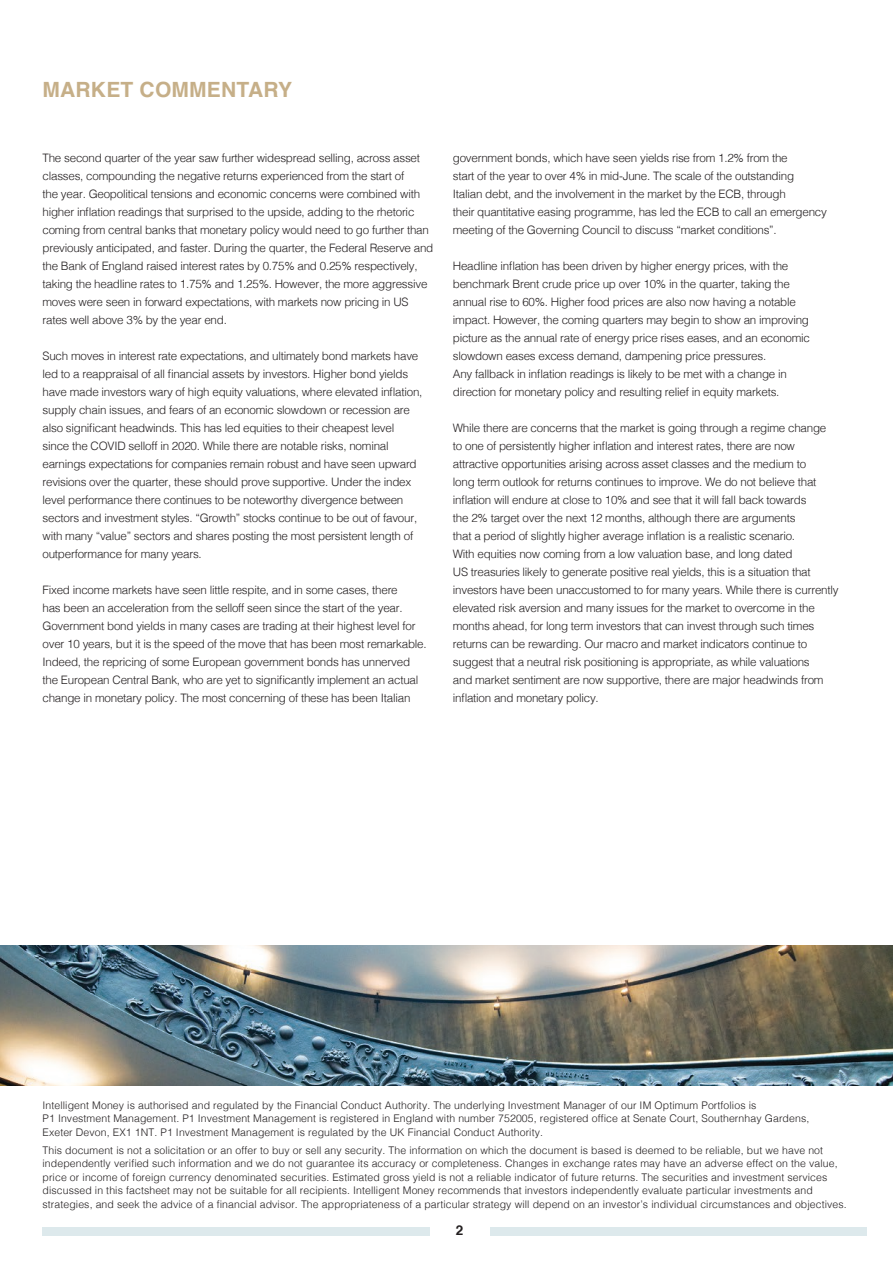
<style>
.page{position:relative;width:893px;height:1263px;background:#fff}
.page>*{position:absolute;margin:0;border:0;box-sizing:border-box;transform-origin:0 0}
.t1{font:700 21px "Helvetica";letter-spacing:.01em;color:#c6af88}
.t2{font:700 13.5px "Helvetica";color:#231f20}
.t3{font:300 11.7px/18px "Helvetica";letter-spacing:-.02em;color:#231f20}
.t4{font:300 10.5px/13.5px "Helvetica";letter-spacing:.01em;color:#231f20}
</style>
<div class="page">
<div style="left:43px;top:1227px;width:824px;height:8px;background:#dde9ec"></div>
<div style="left:430px;top:1225px;width:59px;height:12px;background:#fff"></div>
<img style="left:0;top:945px;width:893px;height:141px">
<h1 class="t1" style="left:43px;top:72px;width:251px">MARKET COMMENTARY</h1>
<p class="t3" style="left:43px;top:148px;width:392px">The second quarter of the year saw further widespread selling, across asset classes, compounding the negative returns experienced from the start of<br>the year. Geopolitical tensions and economic concerns were combined with higher inflation readings that surprised to the upside, adding to the rhetoric coming from central banks that monetary policy would need to go further than previously anticipated, and faster. During the quarter, the Federal Reserve and the Bank of England raised interest rates by 0.75% and 0.25% respectively, taking the headline rates to 1.75% and 1.25%. However, the more aggressive moves were seen in forward expectations, with markets now pricing in US rates well above 3% by the year end.</p>
<p class="t3" style="left:43px;top:346px;width:381px">Such moves in interest rate expectations, and ultimately bond markets have led to a reappraisal of all financial assets by investors. Higher bond yields have made investors wary of high equity valuations, where elevated inflation, supply chain issues, and fears of an economic slowdown or recession are also significant headwinds. This has led equities to their cheapest level since the COVID selloff in 2020. While there are notable risks, nominal earnings expectations for companies remain robust and have seen upward revisions over the quarter, these should prove supportive. Under the index level performance there continues to be noteworthy divergence between sectors and investment styles. “Growth” stocks continue to be out of favour, with many “value” sectors and shares posting the most persistent length of outperformance for many years.</p>
<p class="t3" style="left:43px;top:580px;width:386px">Fixed income markets have seen little respite, and in some cases, there<br>has been an acceleration from the selloff seen since the start of the year.<br>Government bond yields in many cases are trading at their highest level for over 10 years, but it is the speed of the move that has been most remarkable.<br>Indeed, the repricing of some European government bonds has unnerved the European Central Bank, who are yet to significantly implement an actual change in monetary policy. The most concerning of these has been Italian</p>
<p class="t3" style="left:453px;top:148px;width:376px">government bonds, which have seen yields rise from 1.2% from the<br>start of the year to over 4% in mid-June. The scale of the outstanding<br>Italian debt, and the involvement in the market by the ECB, through<br>their quantitative easing programme, has led the ECB to call an emergency meeting of the Governing Council to discuss “market conditions”.</p>
<p class="t3" style="left:453px;top:256px;width:359px">Headline inflation has been driven by higher energy prices, with the benchmark Brent crude price up over 10% in the quarter, taking the annual rise to 60%. Higher food prices are also now having a notable impact. However, the coming quarters may begin to show an improving picture as the annual rate of energy price rises eases, and an economic slowdown eases excess demand, dampening price pressures.<br>Any fallback in inflation readings is likely to be met with a change in direction for monetary policy and resulting relief in equity markets.</p>
<p class="t3" style="left:453px;top:418px;width:387px">While there are concerns that the market is going through a regime change to one of persistently higher inflation and interest rates, there are now attractive opportunities arising across asset classes and the medium to<br>long term outlook for returns continues to improve. We do not believe that inflation will endure at close to 10% and see that it will fall back towards<br>the 2% target over the next 12 months, although there are arguments<br>that a period of slightly higher average inflation is a realistic scenario.<br>With equities now coming from a low valuation base, and long dated<br>US treasuries likely to generate positive real yields, this is a situation that investors have been unaccustomed to for many years. While there is currently elevated risk aversion and many issues for the market to overcome in the months ahead, for long term investors that can invest through such times returns can be rewarding. Our macro and market indicators continue to suggest that a neutral risk positioning is appropriate, as while valuations<br>and market sentiment are now supportive, there are major headwinds from inflation and monetary policy.</p>
<p class="t4" style="left:43px;top:1098px;width:768px">Intelligent Money is authorised and regulated by the Financial Conduct Authority. The underlying Investment Manager of our IM Optimum Portfolios is<br>P1 Investment Management. P1 Investment Management is registered in England with number 752005, registered office at Senate Court, Southernhay Gardens,<br>Exeter Devon, EX1 1NT. P1 Investment Management is regulated by the UK Financial Conduct Authority.</p>
<p class="t4" style="left:43px;top:1142px;width:806px">This document is not a solicitation or an offer to buy or sell any security. The information on which the document is based is deemed to be reliable, but we have not independently verified such information and we do not guarantee its accuracy or completeness. Changes in exchange rates may have an adverse effect on the value, price or income of foreign currency denominated securities. Estimated gross yield is not a reliable indicator of future returns. The securities and investment services discussed in this factsheet may not be suitable for all recipients. Intelligent Money recommends that investors independently evaluate particular investments and strategies, and seek the advice of a financial advisor. The appropriateness of a particular strategy will depend on an investor’s individual circumstances and objectives.</p>
<p class="t2" style="left:456px;top:1219px;width:9px">2</p>
</div>
